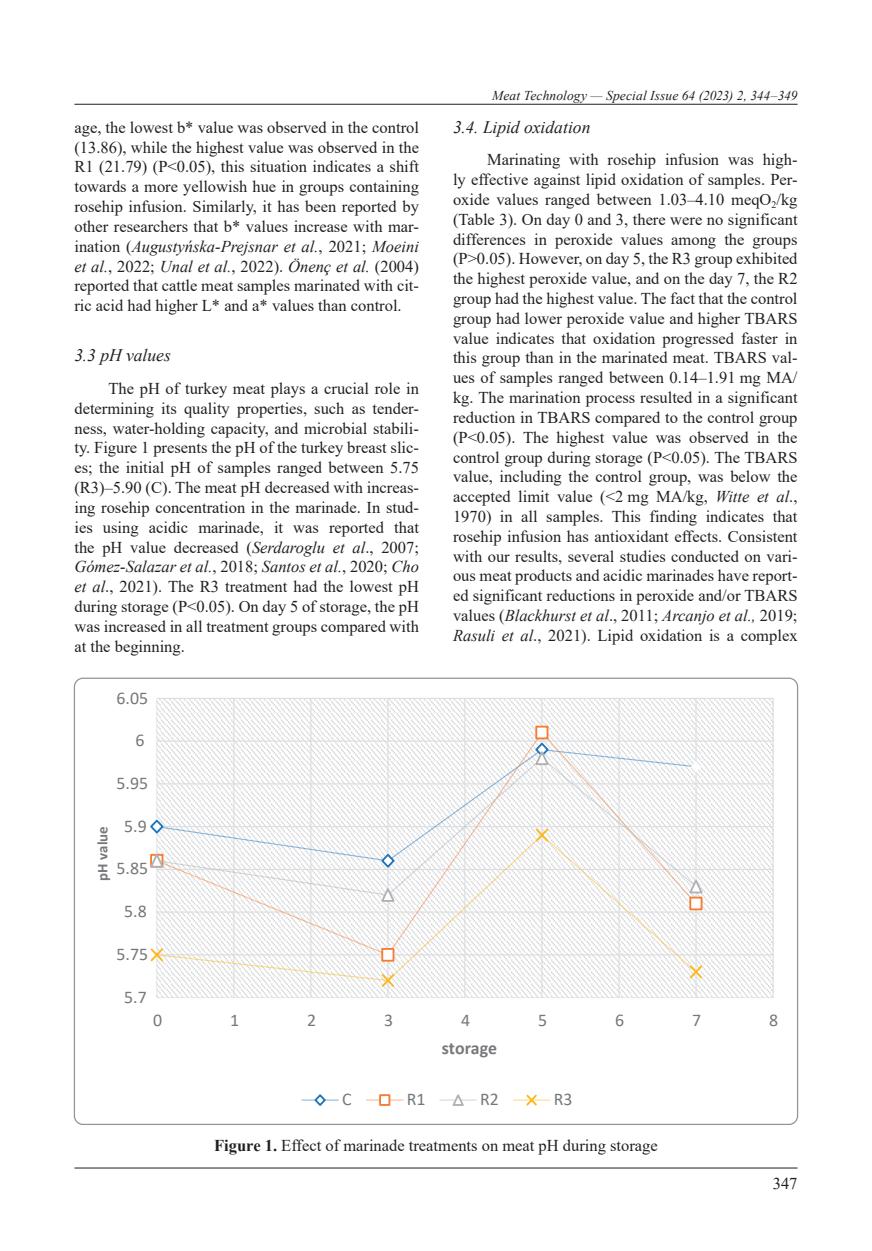
<style>
.page{position:relative;width:872px;height:1251px;background:#fff}
.page>*{position:absolute;margin:0;border:0;box-sizing:border-box;transform-origin:0 0}
.t1{font:17.85px "Calibri";color:#76787b}
.t2{font:700 17.85px "Calibri";color:#76787b}
.MN_1_1_-_italic{font:italic 17.55px "Times New Roman";color:#231f20}
.T_-_Engleski{font:16.5px/19.8px "Times New Roman";color:#231f20;text-align:justify}
.Grafikon_naslov_ispo{font:16.5px "Times New Roman";color:#231f20}
.t3{font:700 14.85px "Calibri";color:#76787b}
.t4{font:italic 13.5px "Times New Roman";letter-spacing:.005em;color:#231f20}
.s1{font-style:italic}
.s2{font-weight:700}
</style>
<div class="page">
<hr style="left:74px;top:104px;width:723px;height:1px;background:#231f20">
<hr style="left:74px;top:1167px;width:723px;height:1px;background:#231f20">
<svg style="left:157px;top:698px;width:615px;height:298px"></svg>
<hr style="left:157px;top:954px;width:616px;height:1px;background:#dcdddf">
<hr style="left:157px;top:911px;width:616px;height:1px;background:#dcdddf">
<hr style="left:157px;top:868px;width:616px;height:1px;background:#dcdddf">
<hr style="left:157px;top:825px;width:616px;height:2px;background:#dcdddf">
<hr style="left:157px;top:783px;width:616px;height:1px;background:#dcdddf">
<hr style="left:157px;top:740px;width:616px;height:1px;background:#dcdddf">
<hr style="left:157px;top:697px;width:616px;height:1px;background:#dcdddf">
<hr style="left:233px;top:698px;width:1px;height:299px;background:#dcdddf">
<hr style="left:310px;top:698px;width:1px;height:299px;background:#dcdddf">
<hr style="left:387px;top:698px;width:1px;height:299px;background:#dcdddf">
<hr style="left:464px;top:698px;width:1px;height:299px;background:#dcdddf">
<hr style="left:541px;top:698px;width:1px;height:299px;background:#dcdddf">
<hr style="left:618px;top:698px;width:1px;height:299px;background:#dcdddf">
<hr style="left:695px;top:698px;width:1px;height:299px;background:#dcdddf">
<hr style="left:772px;top:698px;width:1px;height:299px;background:#dcdddf">
<hr style="left:156px;top:698px;width:1px;height:299px;background:#dcdddf">
<hr style="left:157px;top:996px;width:616px;height:1px;background:#dcdddf">
<svg style="left:150px;top:820px;width:6px;height:13px"></svg>
<svg style="left:696px;top:760px;width:5px;height:12px"></svg>
<svg style="left:156px;top:731px;width:540px;height:26px"></svg>
<div style="left:536px;top:726px;width:11px;height:12px;background:#fff"></div>
<div style="left:535px;top:725px;width:13px;height:14px;border:2px solid #f47e34"></div>
<div style="left:690px;top:897px;width:11px;height:12px;background:#fff"></div>
<div style="left:689px;top:896px;width:13px;height:14px;border:2px solid #f47e34"></div>
<svg style="left:156px;top:757px;width:540px;height:77px"></svg>
<svg style="left:150px;top:853px;width:6px;height:15px"></svg>
<svg style="left:533px;top:740px;width:17px;height:25px"></svg>
<svg style="left:696px;top:877px;width:8px;height:17px"></svg>
<svg style="left:156px;top:834px;width:540px;height:146px"></svg>
<svg style="left:150px;top:946px;width:15px;height:17px"></svg>
<svg style="left:379px;top:971px;width:17px;height:17px"></svg>
<svg style="left:533px;top:826px;width:17px;height:17px"></svg>
<svg style="left:687px;top:963px;width:17px;height:17px"></svg>
<hr style="left:302px;top:1099px;width:36px;height:1px;background:#2075bc">
<svg style="left:313px;top:1094px;width:14px;height:12px"></svg>
<hr style="left:366px;top:1099px;width:37px;height:1px;background:#f47e34">
<div style="left:379px;top:1093px;width:11px;height:12px;border:2px solid #f47e34"></div>
<hr style="left:440px;top:1099px;width:36px;height:1px;background:#b1b2b6">
<svg style="left:450px;top:1094px;width:16px;height:12px"></svg>
<hr style="left:513px;top:1099px;width:37px;height:1px;background:#fcb91d">
<svg style="left:524px;top:1094px;width:15px;height:12px"></svg>
<p class="T_-_Engleski" style="left:74px;top:117px;width:346px">age, the lowest b* value was observed in the control (13.86), while the highest value was observed in the R1 (21.79) (P&lt;0.05), this situation indicates a shift towards a more yellowish hue in groups containing rosehip infusion. Similarly, it has been reported by other researchers that b* values increase with mar‑ ination (<span class="s1">Augustyńska‑Prejsnar et al.</span>, 2021; <span class="s1">Moeini et al.</span>, 2022; <span class="s1">Unal et al.</span>, 2022). <span class="s1">Önenç et al.</span> (2004) reported that cattle meat samples marinated with cit‑ ric acid had higher L* and a* values than control.</p>
<p class="MN_1_1_-_italic" style="left:74px;top:343px;width:98px">3.3 pH values</p>
<p class="T_-_Engleski" style="left:74px;top:378px;width:346px;text-indent:34px">The pH of turkey meat plays a crucial role in determining its quality properties, such as tender‑ ness, water‑holding capacity, and microbial stabili‑ ty. Figure 1 presents the pH of the turkey breast slic‑ es; the initial pH of samples ranged between 5.75 (R3)–5.90 (C). The meat pH decreased with increas‑ ing rosehip concentration in the marinade. In stud‑ ies using acidic marinade, it was reported that the pH value decreased (<span class="s1">Serdaroglu et al</span>., 2007; <span class="s1">Gómez‑Salazar et al.</span>, 2018; <span class="s1">Santos et al.</span>, 2020; <span class="s1">Cho et al</span>., 2021). The R3 treatment had the lowest pH during storage (P&lt;0.05). On day 5 of storage, the pH was increased in all treatment groups compared with at the beginning.</p>
<p class="t1" style="left:117px;top:685px;width:33px">6.05</p>
<p class="t1" style="left:135px;top:727px;width:11px">6</p>
<p class="t1" style="left:117px;top:770px;width:33px">5.95</p>
<p class="t1" style="left:124px;top:813px;width:24px">5.9</p>
<p class="t3" style="left:92px;top:880px;width:56px;rotate:-90deg">pH value</p>
<p class="t1" style="left:117px;top:856px;width:33px">5.85</p>
<p class="t1" style="left:124px;top:898px;width:24px">5.8</p>
<p class="t1" style="left:117px;top:941px;width:33px">5.75</p>
<p class="t1" style="left:124px;top:984px;width:24px">5.7</p>
<p class="t4" style="left:492px;top:86px;width:307px">Meat Technology — Special Issue 64 (2023) 2, 344–349</p>
<p class="MN_1_1_-_italic" style="left:453px;top:115px;width:139px">3.4. Lipid oxidation</p>
<p class="T_-_Engleski" style="left:453px;top:149px;width:346px;text-indent:34px">Marinating with rosehip infusion was high‑ ly effective against lipid oxidation of samples. Per‑ oxide values ranged between 1.03–4.10 meqO<sub>2</sub>/kg (Table 3). On day 0 and 3, there were no significant differences in peroxide values among the groups (P&gt;0.05). However, on day 5, the R3 group exhibited the highest peroxide value, and on the day 7, the R2 group had the highest value. The fact that the control group had lower peroxide value and higher TBARS value indicates that oxidation progressed faster in this group than in the marinated meat. TBARS val‑ ues of samples ranged between 0.14–1.91 mg MA/ kg. The marination process resulted in a significant reduction in TBARS compared to the control group (P&lt;0.05). The highest value was observed in the control group during storage (P&lt;0.05). The TBARS value, including the control group, was below the accepted limit value (&lt;2 mg MA/kg, <span class="s1">Witte et al</span>., 1970) in all samples. This finding indicates that rosehip infusion has antioxidant effects. Consistent with our results, several studies conducted on vari‑ ous meat products and acidic marinades have report‑ ed significant reductions in peroxide and/or TBARS values (<span class="s1">Blackhurst et al</span>., 2011; <span class="s1">Arcanjo et al.,</span> 2019; <span class="s1">Rasuli et al</span>., 2021). Lipid oxidation is a complex</p>
<p class="t1" style="left:153px;top:1007px;width:11px">0</p>
<p class="t1" style="left:230px;top:1007px;width:11px">1</p>
<p class="t1" style="left:307px;top:1007px;width:11px">2</p>
<p class="t1" style="left:384px;top:1007px;width:11px">3</p>
<p class="t1" style="left:461px;top:1007px;width:11px">4</p>
<p class="t1" style="left:538px;top:1007px;width:11px">5</p>
<p class="t1" style="left:615px;top:1007px;width:11px">6</p>
<p class="t1" style="left:692px;top:1007px;width:11px">7</p>
<p class="t1" style="left:769px;top:1007px;width:11px">8</p>
<p class="t2" style="left:442px;top:1034px;width:57px">storage</p>
<p class="t1" style="left:342px;top:1086px;width:11px">C</p>
<p class="t1" style="left:407px;top:1086px;width:20px">R1</p>
<p class="t1" style="left:480px;top:1086px;width:20px">R2</p>
<p class="t1" style="left:553px;top:1086px;width:20px">R3</p>
<p class="Grafikon_naslov_ispo" style="left:214px;top:1133px;width:445px"><span class="s2">Figure 1.</span> Effect of marinade treatments on meat pH during storage</p>
<p class="T_-_Engleski" style="left:772px;top:1172px;width:26px">347</p>
</div>
